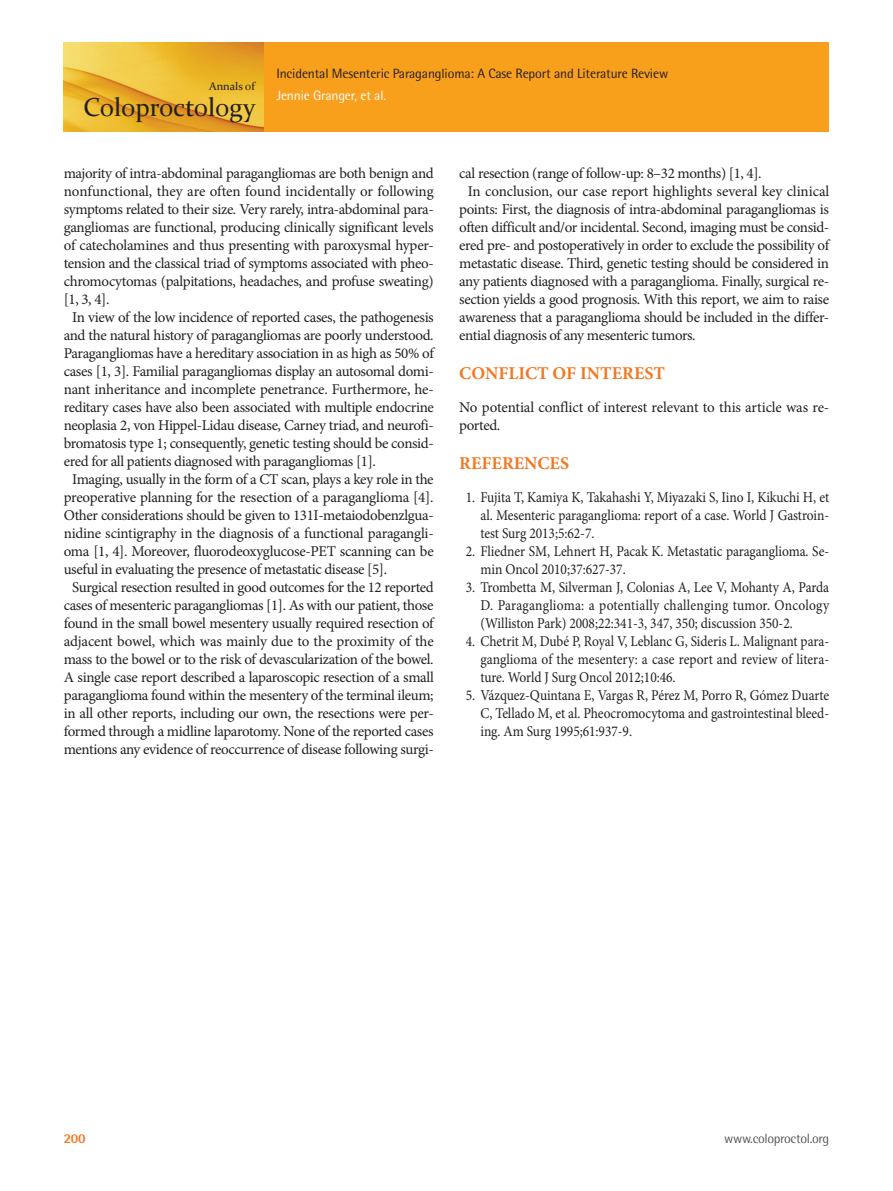
<style>
.page{position:relative;width:893px;height:1191px;background:#fff}
.page>*{position:absolute;margin:0;border:0;box-sizing:border-box;transform-origin:0 0}
.t1{font:25.95px "Constantia";color:#231f20}
.본문제목_대{font:700 18px "Minion Pro";color:#f47721}
.본문{font:15px/18px "Minion Pro";letter-spacing:-.025em;color:#231f20;text-align:justify}
.참고문헌1{font:15px/18px "Minion Pro";letter-spacing:-.005em;color:#231f20;text-align:justify;scale:.9 1}
.본문_앞단락0{font:15px/18px "Minion Pro";letter-spacing:-.01em;color:#231f20}
.t2{font:13.5px "Rotis Semi Sans Std";letter-spacing:-.01em;color:#231f20}
.t3{font:13.5px "Rotis Semi Sans Std";letter-spacing:-.025em;color:#57585a}
.t4{font:13.5px "Rotis Semi Sans Std";letter-spacing:-.01em;color:#fff}
.t5{font:800 13.5px "Rotis Semi Sans Std";color:#f47721}
.t6{font:11.25px "Constantia";color:#231f20}
</style>
<div class="page">
<div style="left:264px;top:43px;width:565px;height:89px;background:#f89f1c"></div>
<img style="left:64px;top:43px;width:200px;height:89px">
<p class="t6" style="left:209px;top:79px;width:47px">Annals of</p>
<h1 class="t1" style="left:83px;top:90px;width:174px">Coloproctology</h1>
<p class="t2" style="left:276px;top:66px;width:393px">Incidental Mesenteric Paraganglioma: A Case Report and Literature Review</p>
<p class="t4" style="left:276px;top:88px;width:111px">Jennie Granger, et al.</p>
<p class="본문" style="left:64px;top:164px;width:371px">majority of intra-abdominal paragangliomas are both benign and nonfunctional, they are often found incidentally or following symptoms related to their size. Very rarely, intra-abdominal para&shy;gangliomas are functional, producing clinically significant levels of catecholamines and thus presenting with paroxysmal hyper&shy;tension and the classical triad of symptoms associated with pheo&shy;chromocytomas (palpitations, headaches, and profuse sweating) [1, 3, 4].</p>
<p class="본문" style="left:64px;top:308px;width:372px;text-indent:9px">In view of the low incidence of reported cases, the pathogenesis and the natural history of paragangliomas are poorly understood.<br>Paragangliomas have a hereditary association in as high as 50% of cases [1, 3]. Familial paragangliomas display an autosomal domi&shy;nant inheritance and incomplete penetrance. Furthermore, he&shy;reditary cases have also been associated with multiple endocrine neoplasia 2, von Hippel-Lidau disease, Carney triad, and neurofi&shy;bromatosis type 1; consequently, genetic testing should be consid&shy;ered for all patients diagnosed with paragangliomas [1].</p>
<p class="본문" style="left:64px;top:470px;width:371px;text-indent:9px">Imaging, usually in the form of a CT scan, plays a key role in the preoperative planning for the resection of a paraganglioma [4].<br>Other considerations should be given to 131I-metaiodobenzlgua&shy;nidine scintigraphy in the diagnosis of a functional paragangli&shy;oma [1, 4]. Moreover, fluorodeoxyglucose-PET scanning can be useful in evaluating the presence of metastatic disease [5].</p>
<p class="본문" style="left:64px;top:578px;width:371px;text-align:center">Surgical resection resulted in good outcomes for the 12 reported cases of mesenteric paragangliomas [1]. As with our patient, those found in the small bowel mesentery usually required resection of adjacent bowel, which was mainly due to the proximity of the mass to the bowel or to the risk of devascularization of the bowel.<br>A single case report described a laparoscopic resection of a small paraganglioma found within the mesentery of the terminal ileum; in all other reports, including our own, the resections were per&shy;formed through a midline laparotomy. None of the reported cases mentions any evidence of reoccurrence of disease following surgi-</p>
<p class="본문" style="left:459px;top:164px;width:304px">cal resection (range of follow-up: 8–32 months) [1, 4].</p>
<p class="본문" style="left:459px;top:182px;width:372px;text-indent:9px">In conclusion, our case report highlights several key clinical points: First, the diagnosis of intra-abdominal paragangliomas is often difficult and/or incidental. Second, imaging must be consid&shy;ered pre- and postoperatively in order to exclude the possibility of metastatic disease. Third, genetic testing should be considered in any patients diagnosed with a paraganglioma. Finally, surgical re&shy;section yields a good prognosis. With this report, we aim to raise awareness that a paraganglioma should be included in the differ&shy;ential diagnosis of any mesenteric tumors.</p>
<p class="본문제목_대" style="left:459px;top:360px;width:207px">CONFLICT OF INTEREST</p>
<p class="본문_앞단락0" style="left:459px;top:398px;width:371px">No potential conflict of interest relevant to this article was re&shy;ported.</p>
<p class="본문제목_대" style="left:459px;top:450px;width:111px">REFERENCES</p>
<p class="참고문헌1" style="left:480px;top:488px;width:389px;text-indent:-15px">1. Fujita T, Kamiya K, Takahashi Y, Miyazaki S, Iino I, Kikuchi H, et al. Mesenteric paraganglioma: report of a case. World J Gastroin&shy;test Surg 2013;5:62-7.</p>
<p class="참고문헌1" style="left:480px;top:542px;width:389px;text-indent:-15px">2. Fliedner SM, Lehnert H, Pacak K. Metastatic paraganglioma. Se&shy;min Oncol 2010;37:627-37.</p>
<p class="참고문헌1" style="left:480px;top:578px;width:389px;text-indent:-15px">3. Trombetta M, Silverman J, Colonias A, Lee V, Mohanty A, Parda D. Paraganglioma: a potentially challenging tumor. Oncology (Williston Park) 2008;22:341-3, 347, 350; discussion 350-2.</p>
<p class="참고문헌1" style="left:480px;top:632px;width:389px;text-indent:-15px">4. Chetrit M, Dubé P, Royal V, Leblanc G, Sideris L. Malignant para&shy;ganglioma of the mesentery: a case report and review of litera&shy;ture. World J Surg Oncol 2012;10:46.</p>
<p class="참고문헌1" style="left:480px;top:686px;width:389px;text-indent:-15px">5. Vázquez-Quintana E, Vargas R, Pérez M, Porro R, Gómez Duarte C, Tellado M, et al. Pheocromocytoma and gastrointestinal bleed&shy;ing. Am Surg 1995;61:937-9.</p>
<p class="t5" style="left:64px;top:1129px;width:23px">200</p>
<p class="t3" style="left:724px;top:1130px;width:106px">www.coloproctol.org</p>
</div>
